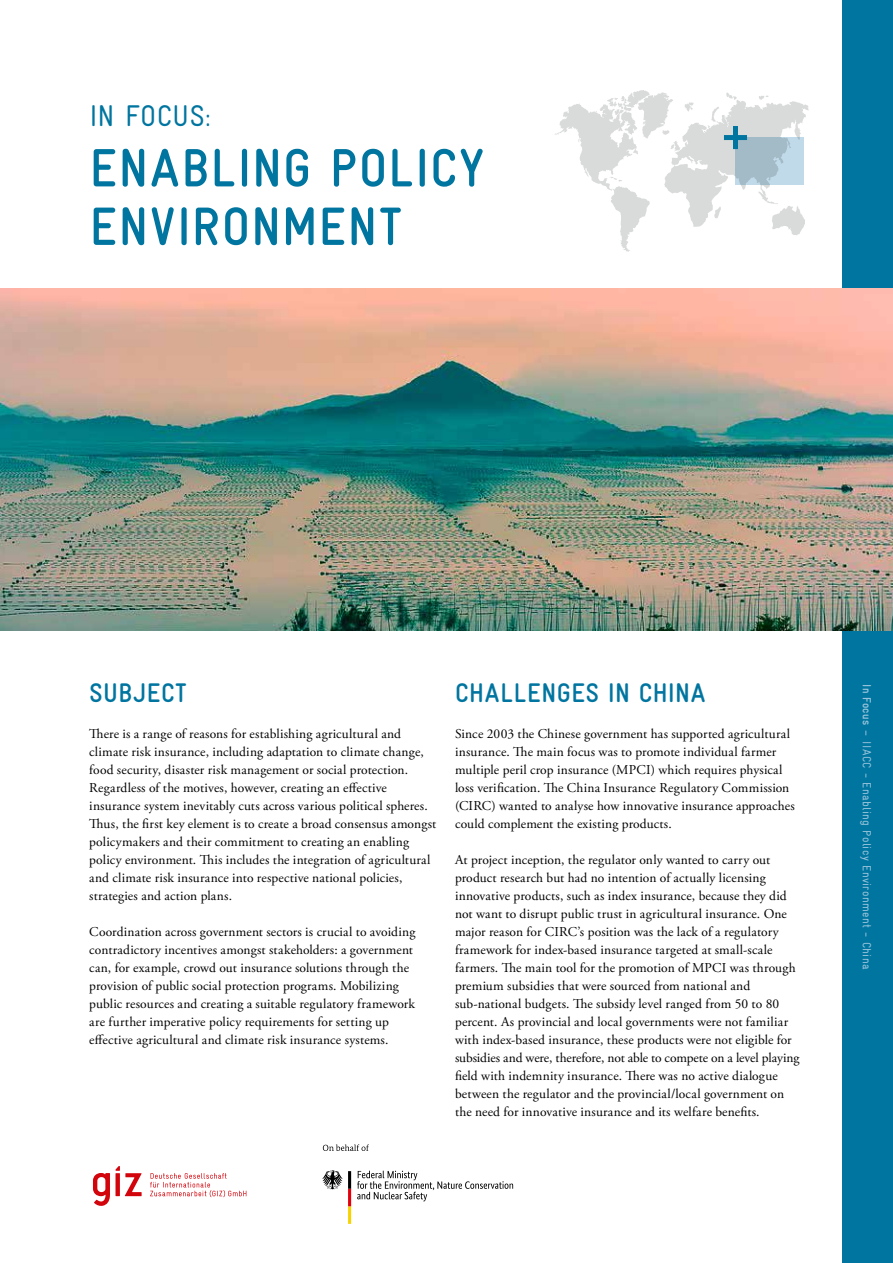
<style>
.page{position:relative;width:893px;height:1263px;background:#fff}
.page>*{position:absolute;margin:0;border:0;box-sizing:border-box;transform-origin:0 0}
.t1{font:700 condensed 54px/58.5px "GIZ Gravur Pro";letter-spacing:.03em;color:#0075a0}
.t2{font:condensed 30px "GIZ Gravur Pro";letter-spacing:.01em;color:#0075a0}
.t3{font:700 condensed 27px "GIZ Gravur Pro";letter-spacing:.025em;color:#0075a0}
.t4{font:13.5px/18px "Adobe Garamond Pro";letter-spacing:.01em;color:#000}
.t5{font:condensed 12px "GIZ Gravur Pro";letter-spacing:.03em;color:#98c4db}
.t6{font:700 condensed 12px "GIZ Gravur Pro";letter-spacing:.03em;color:#98c4db}
.s1{font-weight:400}
</style>
<div class="page">
<div style="left:842px;top:0;width:51px;height:1263px;background:#0075a0"></div>
<svg style="left:323px;top:1144px;width:46px;height:7px"></svg>
<svg style="left:357px;top:1171px;width:156px;height:30px"></svg>
<svg style="left:322px;top:1170px;width:29px;height:54px"></svg>
<svg style="left:555px;top:90px;width:254px;height:162px"></svg>
<img style="left:0;top:288px;width:893px;height:342px">
<svg style="left:735px;top:137px;width:69px;height:48px;background:#aec6d4"></svg>
<div style="left:724px;top:135px;width:23px;height:5px;background:#0075a0"></div>
<div style="left:733px;top:126px;width:5px;height:23px;background:#0075a0"></div>
<svg style="left:93px;top:1173px;width:17px;height:33px"></svg>
<svg style="left:116px;top:1166px;width:26px;height:30px"></svg>
<svg style="left:150px;top:1173px;width:96px;height:24px"></svg>
<h2 class="t2" style="left:89px;top:98px;width:123px">IN FOCUS:</h2>
<h1 class="t1" style="left:90px;top:139px;width:396px">ENABLING POLICY<br>ENVIRONMENT</h1>
<h3 class="t3" style="left:89px;top:677px;width:99px">SUBJECT</h3>
<p class="t4" style="left:89px;top:725px;width:349px">There is a range of reasons for establishing agricultural and climate risk insurance, including adaptation to climate change, food security, disaster risk management or social protection.<br>Regardless of the motives, however, creating an effective insurance system inevitably cuts across various political spheres.<br>Thus, the first key element is to create a broad consensus amongst policymakers and their commitment to creating an enabling policy environment. This includes the integration of agricultural and climate risk insurance into respective national policies, strategies and action plans.</p>
<p class="t4" style="left:89px;top:923px;width:328px">Coordination across government sectors is crucial to avoiding contradictory incentives amongst stakeholders: a government can, for example, crowd out insurance solutions through the provision of public social protection programs. Mobilizing public resources and creating a suitable regulatory framework are further imperative policy requirements for setting up effective agricultural and climate risk insurance systems.</p>
<h3 class="t3" style="left:455px;top:677px;width:252px">CHALLENGES IN CHINA</h3>
<p class="t4" style="left:455px;top:725px;width:341px">Since 2003 the Chinese government has supported agricultural insurance. The main focus was to promote individual farmer multiple peril crop insurance (MPCI) which requires physical loss verification. The China Insurance Regulatory Commission (CIRC) wanted to analyse how innovative insurance approaches could complement the existing products.</p>
<p class="t4" style="left:455px;top:851px;width:346px">At project inception, the regulator only wanted to carry out product research but had no intention of actually licensing innovative products, such as index insurance, because they did not want to disrupt public trust in agricultural insurance. One major reason for CIRC’s position was the lack of a regulatory framework for index-based insurance targeted at small-scale farmers. The main tool for the promotion of MPCI was through premium subsidies that were sourced from national and sub-national budgets. The subsidy level ranged from 50 to 80 percent. As provincial and local governments were not familiar with index-based insurance, these products were not eligible for subsidies and were, therefore, not able to compete on a level playing field with indemnity insurance. There was no active dialogue between the regulator and the provincial/local government on the need for innovative insurance and its welfare benefits.</p>
<p class="t6" style="left:874px;top:684px;width:53px;rotate:90deg">In Focus <span class="s1">–</span></p>
<p class="t5" style="left:874px;top:741px;width:229px;rotate:90deg">IIACC - Enabling Policy Environment - China</p>
</div>
